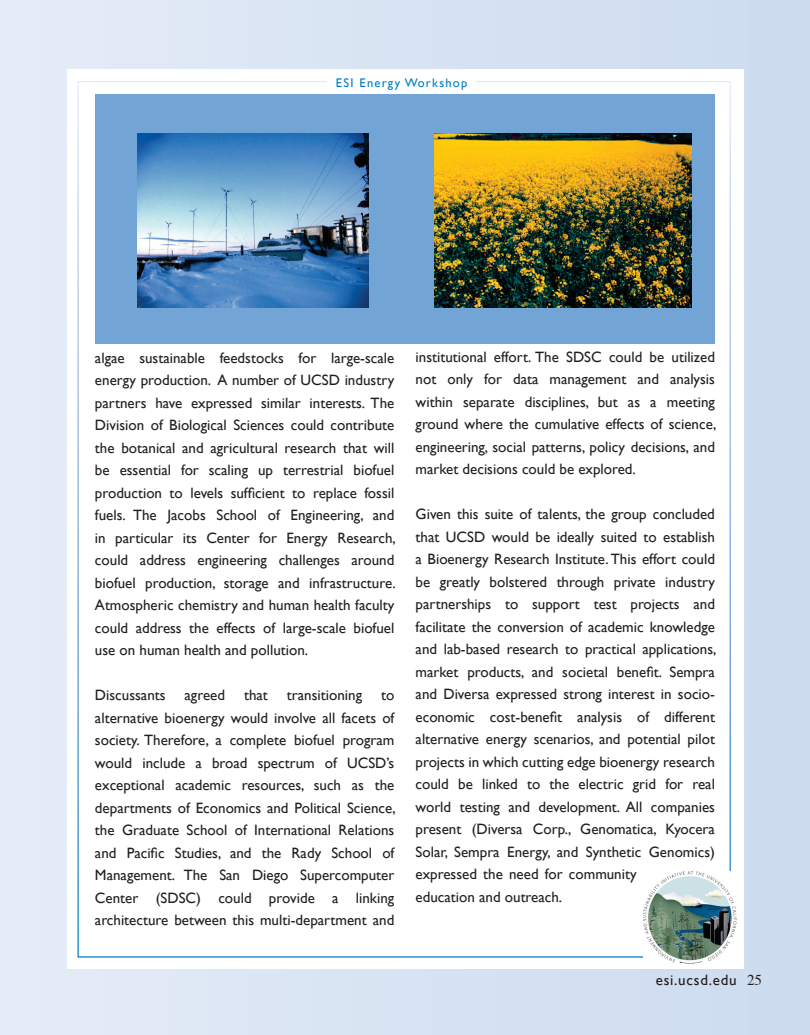
<style>
.page{position:relative;width:810px;height:1035px;background:#d8e4f3}
.page>*{position:absolute;margin:0;border:0;box-sizing:border-box;transform-origin:0 0}
.t1{font:15px/22.5px "Gill Sans";color:#231f20;text-align:justify}
.t2{font:15px "Gill Sans";letter-spacing:.05em;color:#231f20}
.t3{font:12.5px "Gill Sans";letter-spacing:.1em;color:#007cc2}
.s1{font-family:"Times"}
</style>
<div class="page">
<div style="left:67px;top:69px;width:677px;height:900px;background:#fff"></div>
<img style="left:644px;top:871px;width:93px;height:92px">
<div style="left:95px;top:94px;width:620px;height:250px;background:#73a4d6"></div>
<img style="left:137px;top:134px;width:231px;height:173px">
<img style="left:435px;top:134px;width:257px;height:173px">
<p class="t3" style="left:336px;top:76px;width:133px">ESI Energy Workshop</p>
<p class="t1" style="left:95px;top:346px;width:302px">algae sustainable feedstocks for large-scale energy production. A number of UCSD industry partners have expressed similar interests. The Division of Biological Sciences could contribute the botanical and agricultural research that will be essential for scaling up terrestrial biofuel production to levels sufficient to replace fossil fuels. The Jacobs School of Engineering, and in particular its Center for Energy Research, could address engineering challenges around biofuel production, storage and infrastructure.<br>Atmospheric chemistry and human health faculty could address the effects of large-scale biofuel use on human health and pollution.</p>
<p class="t1" style="left:95px;top:684px;width:72px">Discussants</p>
<p class="t1" style="left:185px;top:684px;width:42px">agreed</p>
<p class="t1" style="left:244px;top:684px;width:25px">that</p>
<p class="t1" style="left:287px;top:684px;width:77px">transitioning</p>
<p class="t1" style="left:95px;top:684px;width:302px;text-indent:286px">to alternative bioenergy would involve all facets of society. Therefore, a complete biofuel program would include a broad spectrum of UCSD’s exceptional academic resources, such as the departments of Economics and Political Science, the Graduate School of International Relations and Pacific Studies, and the Rady School of Management. The San Diego Supercomputer Center (SDSC) could provide a linking architecture between this multi-department and</p>
<p class="t1" style="left:416px;top:345px;width:302px">institutional effort. The SDSC could be utilized not only for data management and analysis within separate disciplines, but as a meeting ground where the cumulative effects of science, engineering, social patterns, policy decisions, and market decisions could be explored.</p>
<p class="t1" style="left:416px;top:503px;width:302px;text-align:left">Given this suite of talents, the group concluded that UCSD would be ideally suited to establish a Bioenergy Research Institute. This effort could be greatly bolstered through private industry partnerships to support test projects and facilitate the conversion of academic knowledge and lab-based research to practical applications, market products, and societal benefit. Sempra and Diversa expressed strong interest in socio&shy;economic cost-benefit analysis of different alternative energy scenarios, and potential pilot projects in which cutting edge bioenergy research could be linked to the electric grid for real world testing and development. All companies present (Diversa Corp., Genomatica, Kyocera Solar, Sempra Energy, and Synthetic Genomics) expressed the need for community<br>education and outreach.</p>
<p class="t2" style="left:656px;top:972px;width:108px">esi.ucsd.edu <span class="s1">25</span></p>
</div>
